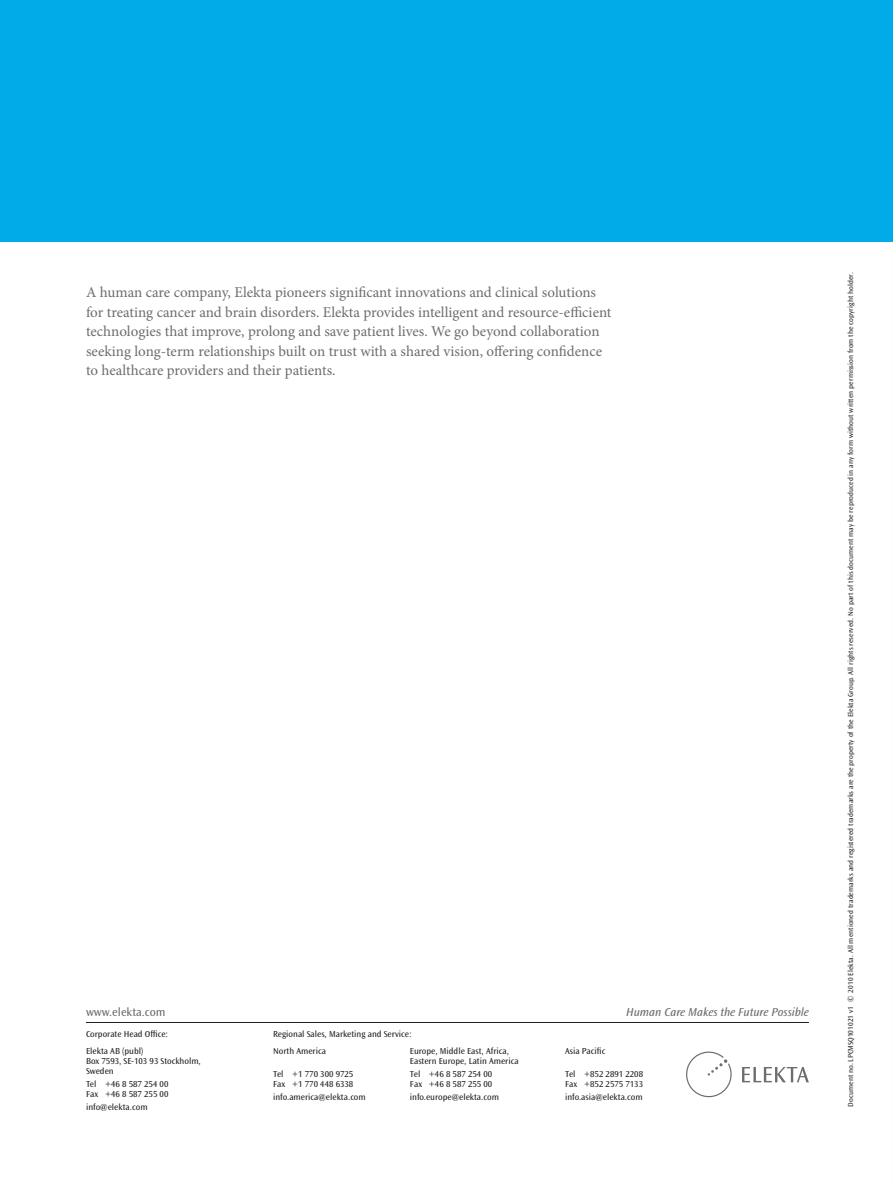
<style>
.page{position:relative;width:893px;height:1191px;background:#fff}
.page>*{position:absolute;margin:0;border:0;box-sizing:border-box;transform-origin:0 0}
.t1{font:15px/19.5px "Minion Pro";letter-spacing:-.005em;color:#6c6d70}
.t2{font:italic 12px "Ocean Sans MT Std";color:#6c6d70}
.t3{font:12px "Ocean Sans MT Std";color:#6c6d70}
.t4{font:9px/9.8px "Ocean Sans MT Std";color:#231f20}
.t5{font:7.5px "Ocean Sans MT Std";letter-spacing:.005em;color:#231f20}
</style>
<div class="page">
<div style="left:0;top:0;width:893px;height:242px;background:#00abe7"></div>
<svg style="left:742px;top:1067px;width:67px;height:15px"></svg>
<svg style="left:686px;top:1051px;width:46px;height:46px"></svg>
<hr style="left:86px;top:1022px;width:723px;height:1px;background:#231f20">
<hr style="left:889px;top:0;width:4px;height:1191px;background:#231f20;opacity:.2">
<svg style="left:892px;top:0;width:1px;height:1191px"></svg>
<p class="t1" style="left:86px;top:283px;width:527px">A human care company, Elekta pioneers significant innovations and clinical solutions for treating cancer and brain disorders. Elekta provides intelligent and resource-efficient technologies that improve, prolong and save patient lives. We go beyond collaboration seeking long-term relationships built on trust with a shared vision, offering confidence to healthcare providers and their patients.</p>
<p class="t3" style="left:86px;top:1005px;width:81px">www.elekta.com</p>
<p class="t2" style="left:626px;top:1005px;width:184px">Human Care Makes the Future Possible</p>
<p class="t4" style="left:273px;top:1046px;width:54px">North America</p>
<p class="t4" style="left:273px;top:1069px;width:82px">Tel +1 770 300 9725<br>Fax +1 770 448 6338</p>
<p class="t4" style="left:273px;top:1092px;width:94px">info.america@elekta.com</p>
<p class="t4" style="left:86px;top:1029px;width:84px">Corporate Head Office:</p>
<p class="t4" style="left:273px;top:1029px;width:140px">Regional Sales, Marketing and Service:</p>
<p class="t4" style="left:410px;top:1046px;width:110px">Europe, Middle East, Africa,<br>Eastern Europe, Latin America</p>
<p class="t4" style="left:410px;top:1069px;width:84px">Tel +46 8 587 254 00<br>Fax +46 8 587 255 00</p>
<p class="t4" style="left:410px;top:1092px;width:91px">info.europe@elekta.com</p>
<p class="t4" style="left:86px;top:1046px;width:116px">Elekta AB (publ)<br>Box 7593, SE-103 93 Stockholm,<br>Sweden</p>
<p class="t4" style="left:86px;top:1079px;width:84px">Tel +46 8 587 254 00<br>Fax +46 8 587 255 00</p>
<p class="t4" style="left:86px;top:1102px;width:63px">info@elekta.com</p>
<p class="t4" style="left:565px;top:1046px;width:42px">Asia Pacific</p>
<p class="t4" style="left:565px;top:1069px;width:80px">Tel +852 2891 2208<br>Fax +852 2575 7133</p>
<p class="t4" style="left:565px;top:1092px;width:79px">info.asia@elekta.com</p>
<p class="t5" style="left:846px;top:1106px;width:835px;rotate:-90deg">Document no. LPCMSQ101021 v1 © 2010 Elekta. All mentioned trademarks and registered trademarks are the property of the Elekta Group. All rights reserved. No part of this document may be reproduced in any form without written permission from the copyright holder.</p>
</div>
